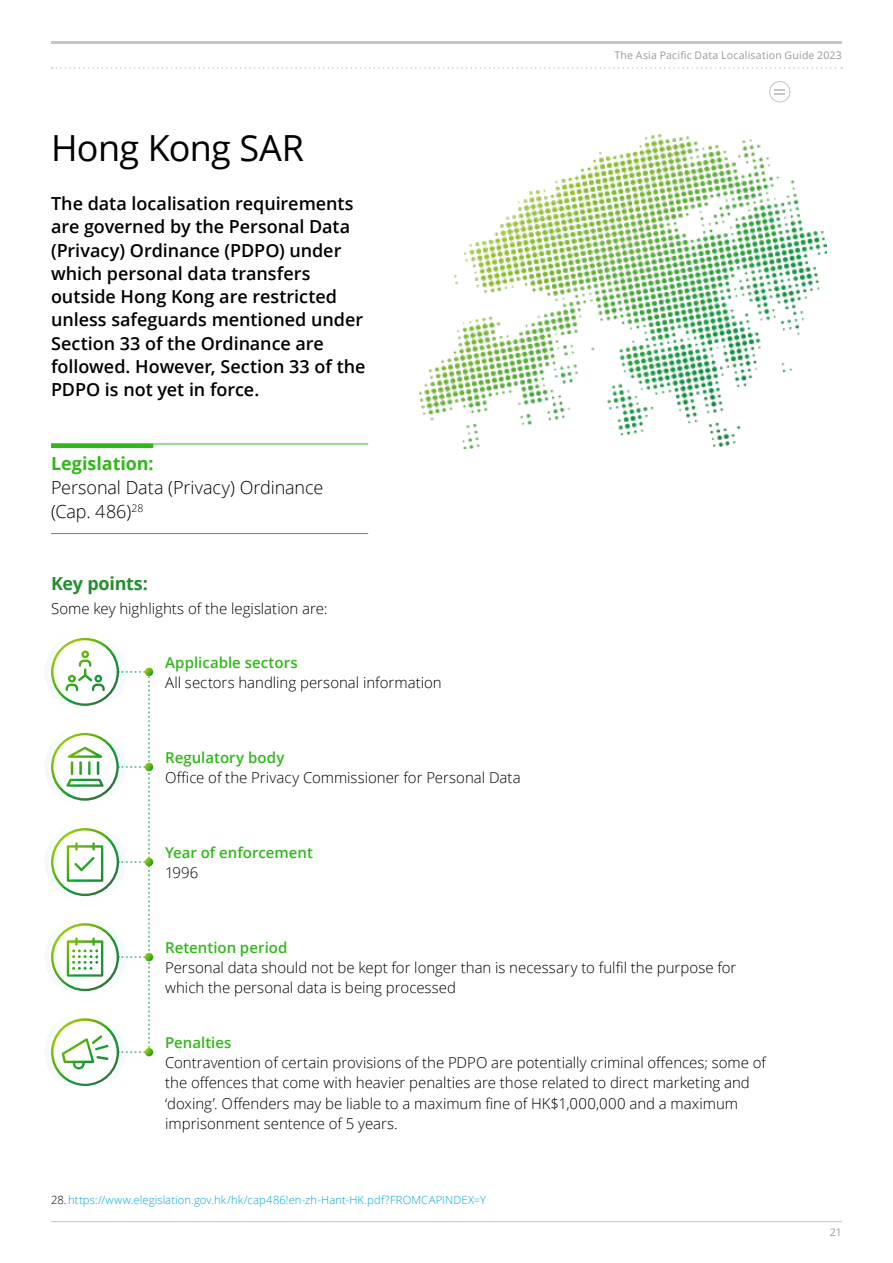
<style>
.page{position:relative;width:893px;height:1263px;background:#fff}
.page>*{position:absolute;margin:0;border:0;box-sizing:border-box;transform-origin:0 0}
.t1{font:36px "Open Sans";letter-spacing:-.02em;color:#000}
.t2{font:600 18px/23.2px "Open Sans";letter-spacing:-.005em;color:#000}
.t3{font:300 18px/24px "Open Sans";letter-spacing:-.005em;color:#000}
.t4{font:700 18px "Open Sans";color:#31b71c}
.t5{font:700 18px "Open Sans";letter-spacing:-.015em;color:#238f2d}
.t6{font:300 15px/20.2px "Open Sans";color:#000}
.t7{font:600 15px "Open Sans";color:#31b71c}
.t8{font:300 11.25px "Open Sans";letter-spacing:.01em;color:#00a6d5}
.t9{font:10.5px "Open Sans";letter-spacing:.02em;color:#989999}
.s1{color:#000}
</style>
<div class="page">
<hr style="left:51px;top:41px;width:791px;height:3px;background:#c4c5c5">
<svg style="left:52px;top:67px;width:790px;height:2px"></svg>
<svg style="left:769px;top:81px;width:22px;height:21px"></svg>
<hr style="left:51px;top:1221px;width:791px;height:1px;background:#c4c5c5">
<div style="left:45px;top:822px;width:80px;height:80px;background:#f3f9fe;border-radius:50%"></div>
<div style="left:45px;top:726px;width:80px;height:81px;background:#f3f9fe;border-radius:50%"></div>
<div style="left:45px;top:917px;width:80px;height:80px;background:#f3f9fe;border-radius:50%"></div>
<div style="left:45px;top:1012px;width:80px;height:80px;background:#f7fbfe;border-radius:50%"></div>
<hr style="left:51px;top:444px;width:317px;height:1px;background:#31b71c">
<hr style="left:51px;top:444px;width:102px;height:4px;background:#31b71c">
<hr style="left:51px;top:533px;width:317px;height:1px;background:#31b71c">
<svg style="left:51px;top:638px;width:102px;height:448px"></svg>
<img style="left:420px;top:135px;width:407px;height:313px">
<h1 class="t1" style="left:51px;top:123px;width:255px">Hong Kong SAR</h1>
<p class="t2" style="left:51px;top:191px;width:316px">The data localisation requirements are governed by the Personal Data (Privacy) Ordinance (PDPO) under which personal data transfers outside Hong Kong are restricted unless safeguards mentioned under<br>Section 33 of the Ordinance are followed. However, Section 33 of the<br>PDPO is not yet in force.</p>
<p class="t4" style="left:51px;top:451px;width:104px">Legislation:</p>
<p class="t3" style="left:51px;top:475px;width:274px">Personal Data (Privacy) Ordinance (Cap. 486)<sup>28</sup></p>
<p class="t5" style="left:51px;top:571px;width:98px">Key points:</p>
<p class="t6" style="left:51px;top:598px;width:278px">Some key highlights of the legislation are:</p>
<p class="t7" style="left:165px;top:652px;width:134px">Applicable sectors</p>
<p class="t6" style="left:165px;top:672px;width:278px">All sectors handling personal information</p>
<p class="t7" style="left:165px;top:747px;width:121px">Regulatory body</p>
<p class="t6" style="left:165px;top:767px;width:357px">Office of the Privacy Commissioner for Personal Data</p>
<p class="t7" style="left:165px;top:842px;width:149px">Year of enforcement</p>
<p class="t6" style="left:165px;top:862px;width:35px">1996</p>
<p class="t9" style="left:614px;top:48px;width:229px">The Asia Pacific Data Localisation Guide 2023</p>
<p class="t7" style="left:165px;top:937px;width:124px">Retention period</p>
<p class="t6" style="left:165px;top:957px;width:573px">Personal data should not be kept for longer than is necessary to fulfil the purpose for which the personal data is being processed</p>
<p class="t7" style="left:165px;top:1032px;width:68px">Penalties</p>
<p class="t6" style="left:165px;top:1052px;width:602px">Contravention of certain provisions of the PDPO are potentially criminal offences; some of the offences that come with heavier penalties are those related to direct marketing and ‘doxing’. Offenders may be liable to a maximum fine of HK$1,000,000 and a maximum imprisonment sentence of 5 years.</p>
<p class="t8" style="left:51px;top:1192px;width:437px"><span class="s1">28.</span>https://www.elegislation.gov.hk/hk/cap486!en-zh-Hant-HK.pdf?FROMCAPINDEX=Y</p>
<p class="t9" style="left:830px;top:1225px;width:14px">21</p>
</div>
